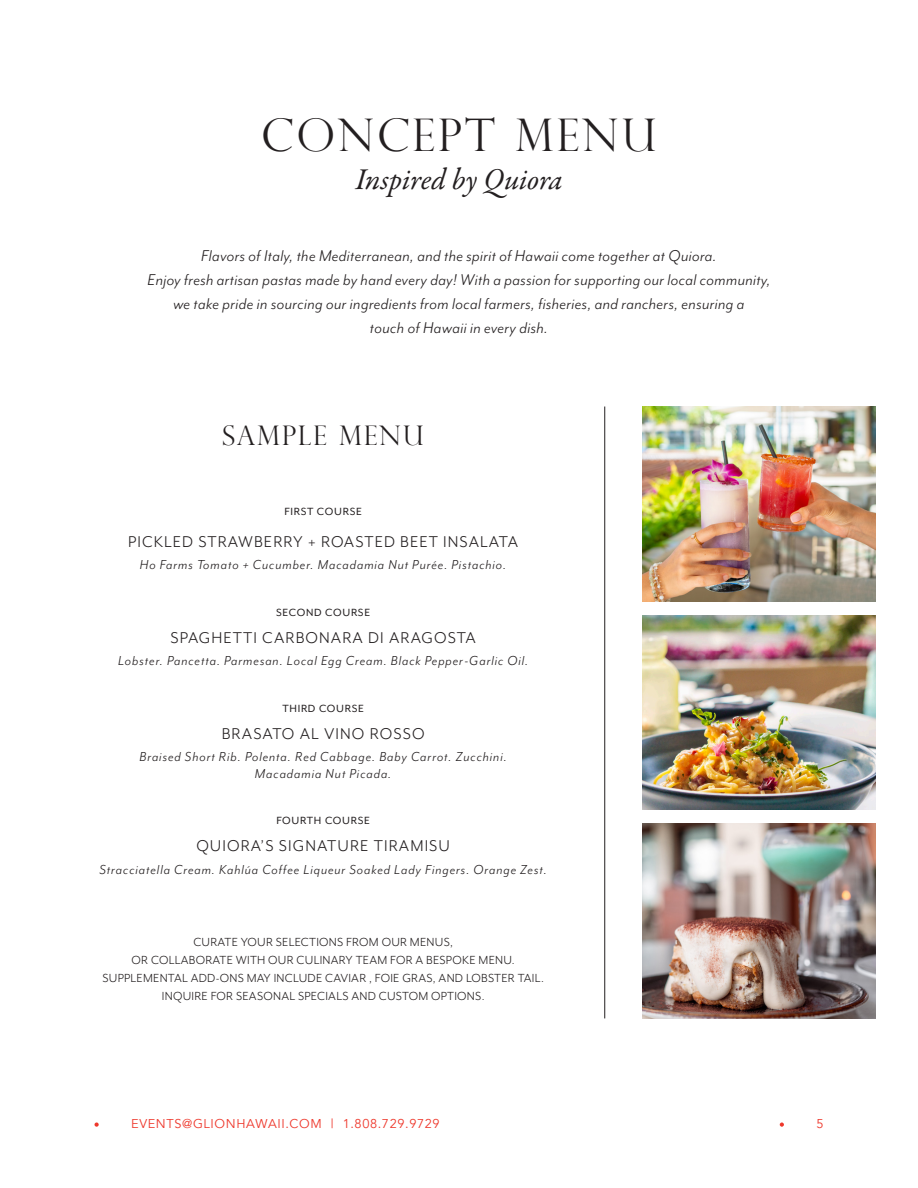
<style>
.page{position:relative;width:918px;height:1188px;background:#fff}
.page>*{position:absolute;margin:0;border:0;box-sizing:border-box;transform-origin:0 0}
.t1{font:300 45px "Perpetua Titling";letter-spacing:.06em;color:#231f20}
.t2{font:italic 30.3px "Garamond Premr Pro";color:#231f20}
.t3{font:300 27px "Perpetua Titling";letter-spacing:.06em;color:#231f20}
.t4{font:italic 18px/24px "Mr Eaves Mod OT";letter-spacing:.02em;color:#231f20;text-align:center}
.t5{font:18px "Mr Eaves Mod OT";letter-spacing:.06em;color:#231f20}
.t6{font:italic 15px "Mr Eaves Mod OT";letter-spacing:.06em;color:#231f20}
.t7{font:13.5px/18px "Mr Eaves Mod OT";letter-spacing:.02em;color:#231f20;text-align:center}
.t8{font:12.75px "Avenir";letter-spacing:.05em;color:#ee382c}
.t9{font:12px "Mr Eaves Mod OT";letter-spacing:.06em;color:#231f20}
</style>
<div class="page">
<svg style="left:780px;top:1122px;width:4px;height:5px"></svg>
<svg style="left:94px;top:1122px;width:5px;height:5px"></svg>
<hr style="left:604px;top:407px;width:1px;height:611px;background:#231f20">
<img style="left:643px;top:407px;width:233px;height:194px">
<img style="left:643px;top:615px;width:233px;height:195px">
<img style="left:643px;top:824px;width:233px;height:194px">
<p class="t1" style="left:261px;top:107px;width:397px">CONCEPT MENU</p>
<p class="t2" style="left:355px;top:160px;width:209px">Inspired by Quiora</p>
<p class="t4" style="left:147px;top:244px;width:625px">Flavors of Italy, the Mediterranean, and the spirit of Hawaii come together at Quiora.<br>Enjoy fresh artisan pastas made by hand every day! With a passion for supporting our local community, we take pride in sourcing our ingredients from local farmers, fisheries, and ranchers, ensuring a<br>touch of Hawaii in every dish.</p>
<p class="t3" style="left:223px;top:419px;width:203px">SAMPLE MENU</p>
<p class="t9" style="left:284px;top:505px;width:79px">FIRST COURSE</p>
<p class="t5" style="left:128px;top:531px;width:391px">PICKLED STRAWBERRY + ROASTED BEET INSALATA</p>
<p class="t6" style="left:140px;top:556px;width:368px">Ho Farms Tomato + Cucumber. Macadamia Nut Purée. Pistachio.</p>
<p class="t9" style="left:276px;top:605px;width:96px">SECOND COURSE</p>
<p class="t5" style="left:170px;top:627px;width:307px">SPAGHETTI CARBONARA DI ARAGOSTA</p>
<p class="t6" style="left:118px;top:652px;width:412px">Lobster. Pancetta. Parmesan. Local Egg Cream. Black Pepper-Garlic Oil.</p>
<p class="t9" style="left:282px;top:701px;width:83px">THIRD COURSE</p>
<p class="t5" style="left:222px;top:723px;width:204px">BRASATO AL VINO ROSSO</p>
<p class="t6" style="left:139px;top:748px;width:369px">Braised Short Rib. Polenta. Red Cabbage. Baby Carrot. Zucchini.</p>
<p class="t6" style="left:255px;top:765px;width:138px">Macadamia Nut Picada.</p>
<p class="t9" style="left:276px;top:814px;width:95px">FOURTH COURSE</p>
<p class="t5" style="left:196px;top:836px;width:255px">QUIORA’S SIGNATURE TIRAMISU</p>
<p class="t6" style="left:99px;top:861px;width:449px">Stracciatella Cream. Kahlúa Coffee Liqueur Soaked Lady Fingers. Orange Zest.</p>
<p class="t7" style="left:102px;top:933px;width:443px">CURATE YOUR SELECTIONS FROM OUR MENUS,<br>OR COLLABORATE WITH OUR CULINARY TEAM FOR A BESPOKE MENU.<br>SUPPLEMENTAL ADD-ONS MAY INCLUDE CAVIAR , FOIE GRAS, AND LOBSTER TAIL.<br>INQUIRE FOR SEASONAL SPECIALS AND CUSTOM OPTIONS.</p>
<p class="t8" style="left:131px;top:1117px;width:310px">EVENTS@GLIONHAWAII.COM | 1.808.729.9729</p>
<p class="t8" style="left:816px;top:1117px;width:9px">5</p>
</div>
